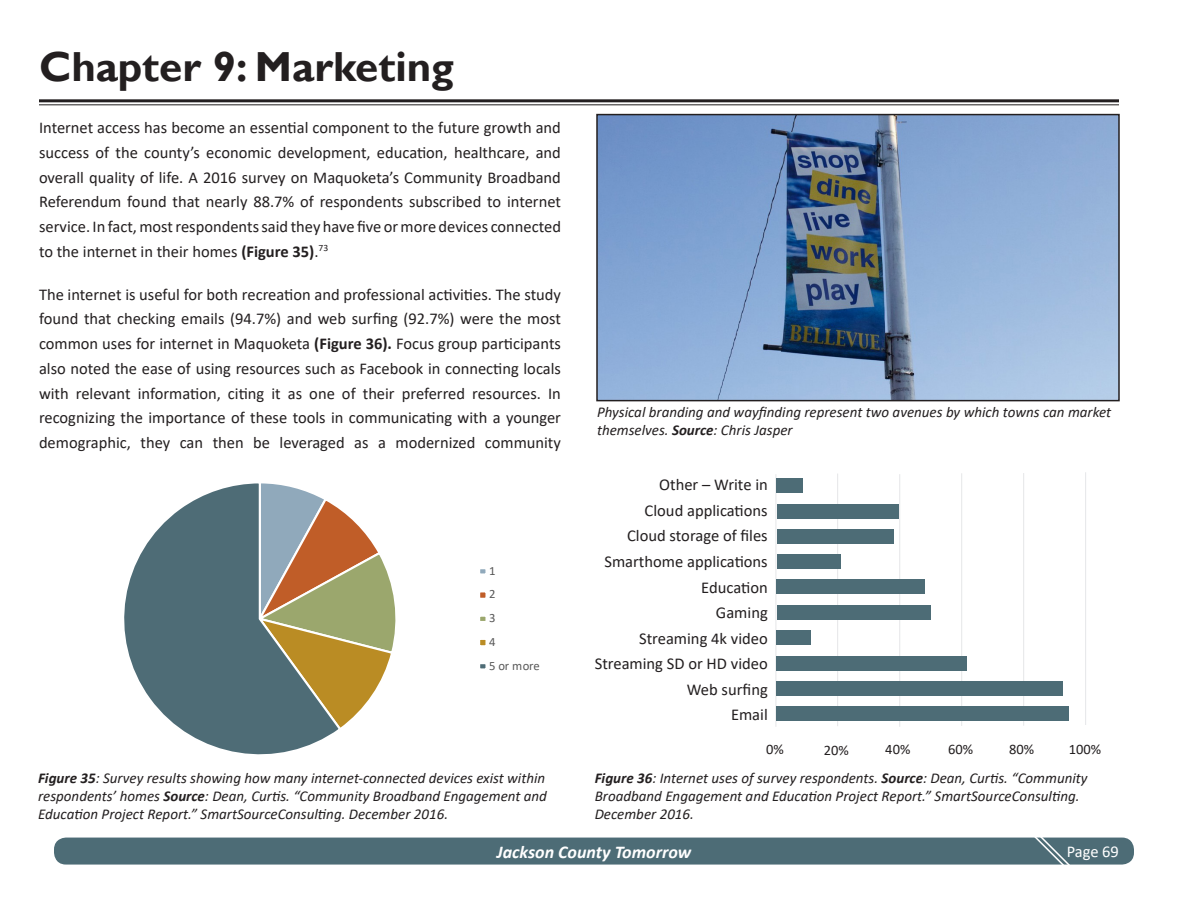
<style>
.page{position:relative;width:1188px;height:918px;background:#fff}
.page>*{position:absolute;margin:0;border:0;box-sizing:border-box;transform-origin:0 0}
.Heading_1{font:700 42px "Gill Sans";color:#231f20}
.t1{font:italic 700 18px "Calibri";color:#fff}
.Body_Text{font:16.5px/24.8px "Calibri";color:#231f20;text-align:justify}
.t2{font:16.5px "Calibri";letter-spacing:-.005em;color:#fff}
.t3{font:italic 15px/18px "Calibri";color:#231f20}
.t4{font:14.55px "Calibri";color:#231f20}
.t5{font:12.6px/23.7px "Calibri";letter-spacing:-.02em;color:#595959}
.s1{font-weight:700}
</style>
<div class="page">
<div style="left:54px;top:838px;width:1080px;height:27px;background:#4d6c76;border-radius:12px"></div>
<svg style="left:1026px;top:837px;width:53px;height:28px"></svg>
<hr style="left:39px;top:99px;width:1080px;height:3px;background:#231f20">
<hr style="left:39px;top:104px;width:1080px;height:1px;background:#231f20">
<img style="left:599px;top:117px;width:518px;height:281px">
<div style="left:596px;top:114px;width:524px;height:287px;border:2px solid #231f20"></div>
<svg style="left:343px;top:512px;width:53px;height:214px"></svg>
<svg style="left:124px;top:483px;width:219px;height:272px"></svg>
<div style="left:479px;top:568px;width:8px;height:7px;background:#90a9bb"></div>
<div style="left:478px;top:567px;width:10px;height:9px;border:2px solid #fff"></div>
<div style="left:479px;top:591px;width:8px;height:8px;background:#c05d28"></div>
<div style="left:478px;top:590px;width:10px;height:10px;border:2px solid #fff"></div>
<div style="left:479px;top:616px;width:8px;height:6px;background:#9ba76d"></div>
<div style="left:478px;top:615px;width:10px;height:8px;border:2px solid #fff"></div>
<div style="left:479px;top:639px;width:8px;height:7px;background:#ba8c24"></div>
<div style="left:478px;top:638px;width:10px;height:9px;border:2px solid #fff"></div>
<div style="left:479px;top:663px;width:8px;height:6px;background:#4e6c76"></div>
<div style="left:478px;top:662px;width:10px;height:9px;border:2px solid #fff"></div>
<hr style="left:775px;top:474px;width:1px;height:253px;background:#e6e7e9">
<hr style="left:837px;top:474px;width:1px;height:252px;background:#e6e7e9">
<hr style="left:899px;top:474px;width:1px;height:253px;background:#e6e7e9">
<hr style="left:961px;top:473px;width:1px;height:253px;background:#e6e7e9">
<hr style="left:1023px;top:473px;width:1px;height:253px;background:#e6e7e9">
<hr style="left:1085px;top:472px;width:1px;height:253px;background:#e6e7e9">
<div style="left:776px;top:478px;width:27px;height:15px;background:#4d6c76"></div>
<div style="left:777px;top:529px;width:117px;height:14px;background:#4d6c76"></div>
<div style="left:777px;top:554px;width:64px;height:15px;background:#4d6c76"></div>
<div style="left:776px;top:630px;width:35px;height:15px;background:#4d6c76"></div>
<div style="left:776px;top:656px;width:191px;height:15px;background:#4d6c76"></div>
<div style="left:777px;top:681px;width:286px;height:14px;background:#4d6c76"></div>
<div style="left:777px;top:706px;width:292px;height:15px;background:#4d6c76"></div>
<div style="left:777px;top:580px;width:148px;height:14px;background:#4d6c76"></div>
<div style="left:777px;top:605px;width:153px;height:14px;background:#4d6c76"></div>
<div style="left:777px;top:504px;width:122px;height:15px;background:#4d6c76"></div>
<p class="Heading_1" style="left:39px;top:42px;width:417px">Chapter 9: Marketing</p>
<p class="Body_Text" style="left:39px;top:115px;width:524px">Internet access has become an essential component to the future growth and success of the county’s economic development, education, healthcare, and overall quality of life. A 2016 survey on Maquoketa’s Community Broadband Referendum found that nearly 88.7% of respondents subscribed to internet service. In fact, most respondents said they have five or more devices connected to the internet in their homes <span class="s1">(Figure 35)</span>.<sup>73</sup></p>
<p class="Body_Text" style="left:39px;top:281px;width:524px">The internet is useful for both recreation and professional activities. The study found that checking emails (94.7%) and web surfing (92.7%) were the most common uses for internet in Maquoketa <span class="s1">(Figure 36).</span> Focus group participants also noted the ease of using resources such as Facebook in connecting locals with relevant information, citing it as one of their preferred resources. In recognizing the importance of these tools in communicating with a younger demographic, they can then be leveraged as a modernized community</p>
<p class="t5" style="left:489px;top:558px;width:52px">1<br>2<br>3<br>4<br>5 or more</p>
<p class="t3" style="left:38px;top:768px;width:510px;text-align:justify"><span class="s1">Figure 35</span>: Survey results showing how many internet-connected devices exist within respondents’ homes <span class="s1">Source</span>: Dean, Curtis. “Community Broadband Engagement and Education Project Report.” SmartSourceConsulting. December 2016.</p>
<p class="t3" style="left:597px;top:402px;width:516px">Physical branding and wayfinding represent two avenues by which towns can market themselves. <span class="s1">Source</span>: Chris Jasper</p>
<p class="Body_Text" style="left:659px;top:472px;width:110px">Other – Write in</p>
<p class="Body_Text" style="left:645px;top:498px;width:125px">Cloud applications</p>
<p class="Body_Text" style="left:627px;top:523px;width:142px">Cloud storage of files</p>
<p class="Body_Text" style="left:604px;top:549px;width:165px">Smarthome applications</p>
<p class="Body_Text" style="left:701px;top:574px;width:68px">Education</p>
<p class="Body_Text" style="left:716px;top:600px;width:53px">Gaming</p>
<p class="Body_Text" style="left:639px;top:625px;width:130px">Streaming 4k video</p>
<p class="Body_Text" style="left:595px;top:651px;width:175px">Streaming SD or HD video</p>
<p class="Body_Text" style="left:687px;top:676px;width:82px">Web surfing</p>
<p class="Body_Text" style="left:731px;top:702px;width:38px">Email</p>
<p class="t4" style="left:766px;top:739px;width:19px">0%</p>
<p class="t4" style="left:824px;top:740px;width:27px">20%</p>
<p class="t4" style="left:885px;top:739px;width:27px">40%</p>
<p class="t4" style="left:948px;top:739px;width:27px">60%</p>
<p class="t4" style="left:1009px;top:739px;width:27px">80%</p>
<p class="t4" style="left:1069px;top:739px;width:34px">100%</p>
<p class="t3" style="left:595px;top:768px;width:494px"><span class="s1">Figure 36</span>: Internet uses of survey respondents. <span class="s1">Source</span>: Dean, Curtis. “Community<br>Broadband Engagement and Education Project Report.” SmartSourceConsulting.<br>December 2016.</p>
<p class="t1" style="left:497px;top:839px;width:196px">Jackson County Tomorrow</p>
<p class="t2" style="left:1067px;top:840px;width:54px">Page 69</p>
</div>
